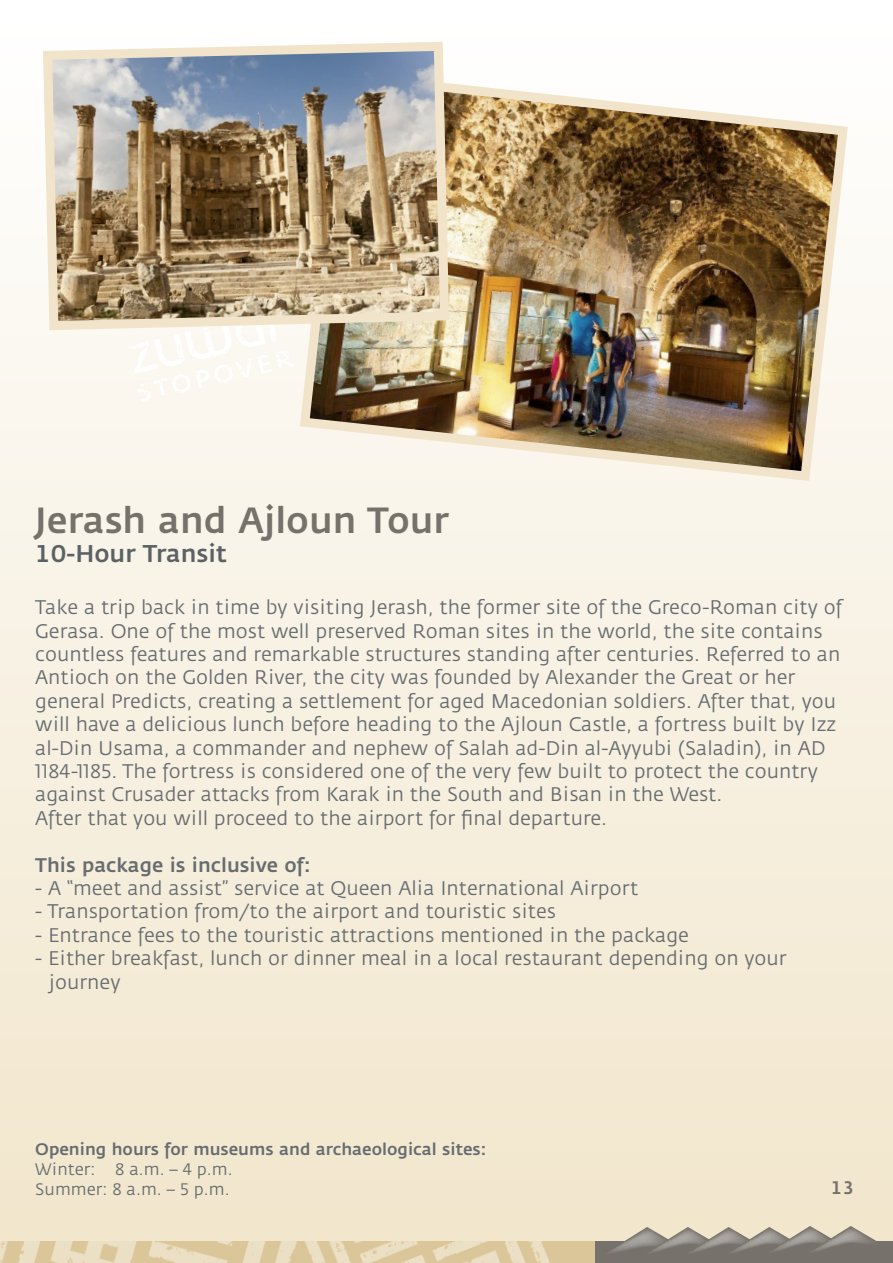
<style>
.page{position:relative;width:893px;height:1263px;background:#fff}
.page>*{position:absolute;margin:0;border:0;box-sizing:border-box;transform-origin:0 0}
.t1{font:36px "Fedra Sans Medium TF";color:#76716a}
.t2{font:24px "Fedra Sans Medium TF";color:#5c6165}
.t3{font:19.5px/23.4px "Fedra Sans";color:#666c70}
.t4{font:19.5px "Fedra Sans Medium TF";color:#666c70}
.t5{font:18px "Fedra Sans Medium TF";color:#76716a}
.t6{font:16.5px "Fedra Sans Medium TF";color:#666c70}
.t7{font:16.5px/19.8px "Fedra Sans";color:#666c70}
</style>
<div class="page">
<div style="left:0;top:0;width:893px;height:1263px;background:linear-gradient(to bottom,#fff,#f1e6cb)"></div>
<div style="left:595px;top:1241px;width:298px;height:22px;background:#76716a"></div>
<svg style="left:600px;top:1226px;width:286px;height:27px"></svg>
<img style="left:362px;top:1241px;width:233px;height:22px">
<img style="left:0;top:1241px;width:362px;height:22px">
<svg style="left:93px;top:335px;width:201px;height:67px;fill:#fbf8f1"></svg>
<img style="left:295px;top:66px;width:558px;height:420px">
<svg style="left:38px;top:37px;width:416px;height:298px;background:#ada08d"></svg>
<h1 class="t1" style="left:35px;top:500px;width:415px">Jerash and Ajloun Tour</h1>
<p class="t2" style="left:35px;top:540px;width:193px">10-Hour Transit</p>
<p class="t3" style="left:35px;top:596px;width:808px">Take a trip back in time by visiting Jerash, the former site of the Greco-Roman city of Gerasa. One of the most well preserved Roman sites in the world, the site contains countless features and remarkable structures standing after centuries. Referred to an Antioch on the Golden River, the city was founded by Alexander the Great or her general Predicts, creating a settlement for aged Macedonian soldiers. After that, you will have a delicious lunch before heading to the Ajloun Castle, a fortress built by Izz al-Din Usama, a commander and nephew of Salah ad-Din al-Ayyubi (Saladin), in AD 1184-1185. The fortress is considered one of the very few built to protect the country against Crusader attacks from Karak in the South and Bisan in the West.<br>After that you will proceed to the airport for final departure.</p>
<p class="t4" style="left:35px;top:854px;width:277px">This package is inclusive of:</p>
<p class="t3" style="left:35px;top:877px;width:605px">- A “meet and assist” service at Queen Alia International Airport</p>
<p class="t3" style="left:35px;top:900px;width:522px">- Transportation from/to the airport and touristic sites</p>
<p class="t3" style="left:35px;top:924px;width:655px">- Entrance fees to the touristic attractions mentioned in the package</p>
<p class="t3" style="left:49px;top:947px;width:739px;text-indent:-13px">- Either breakfast, lunch or dinner meal in a local restaurant depending on your journey</p>
<p class="t6" style="left:35px;top:1140px;width:452px">Opening hours for museums and archaeological sites:</p>
<p class="t7" style="left:35px;top:1159px;width:199px">Winter: 8 a.m. – 4 p.m.<br>Summer: 8 a.m. – 5 p.m.</p>
<p class="t5" style="left:831px;top:1178px;width:25px">13</p>
</div>
